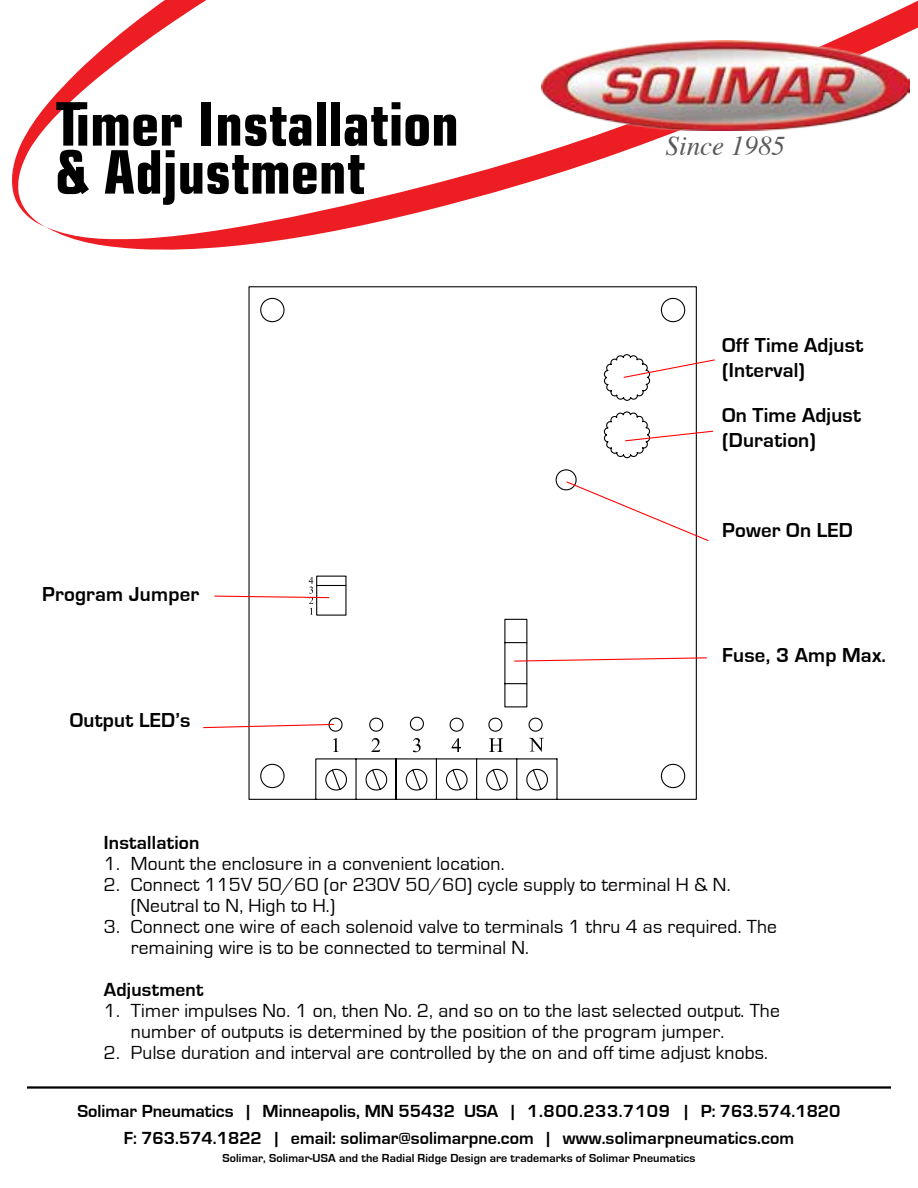
<style>
.page{position:relative;width:918px;height:1188px;background:#fff}
.page>*{position:absolute;margin:0;border:0;box-sizing:border-box;transform-origin:0 0}
.t1{font:700 condensed 60px/48px "Eurostile";color:#000}
.t2{font:italic 27px "Times";color:#58595b}
.t3{font:700 20.85px/25px "Eurostile";letter-spacing:.01em;color:#000}
.t4{font:19.5px/21px "Eurostile";letter-spacing:.01em;color:#000}
.t5{font:700 19.5px "Eurostile";letter-spacing:.01em;color:#000}
.t6{font:700 18px/27px "Eurostile";color:#000;text-align:center}
.t7{font:700 12px "Eurostile";letter-spacing:.01em;color:#000}
</style>
<div class="page">
<svg style="left:12px;top:0;width:906px;height:250px"></svg>
<hr style="left:27px;top:1086px;width:864px;height:3px;background:#000">
<img style="left:542px;top:41px;width:367px;height:90px">
<svg style="left:248px;top:286px;width:449px;height:514px"></svg>
<svg style="left:333px;top:738px;width:5px;height:14px"></svg>
<svg style="left:371px;top:738px;width:9px;height:14px"></svg>
<svg style="left:413px;top:738px;width:8px;height:14px"></svg>
<svg style="left:452px;top:738px;width:9px;height:14px"></svg>
<svg style="left:489px;top:738px;width:14px;height:14px"></svg>
<svg style="left:529px;top:738px;width:15px;height:14px"></svg>
<svg style="left:316px;top:354px;width:335px;height:378px"></svg>
<svg style="left:203px;top:359px;width:512px;height:370px"></svg>
<h1 class="t1" style="left:56px;top:100px;width:405px">Timer Installation &amp; Adjustment</h1>
<p class="t3" style="left:42px;top:582px;width:159px">Program Jumper</p>
<p class="t3" style="left:70px;top:708px;width:122px">Output LED’s</p>
<h2 class="t2" style="left:666px;top:123px;width:121px">Since 1985</h2>
<p class="t3" style="left:722px;top:333px;width:143px">Off Time Adjust (Interval)</p>
<p class="t3" style="left:722px;top:403px;width:140px">On Time Adjust (Duration)</p>
<p class="t3" style="left:722px;top:518px;width:132px">Power On LED</p>
<p class="t3" style="left:722px;top:643px;width:165px">Fuse, 3 Amp Max.</p>
<p class="t5" style="left:104px;top:832px;width:97px">Installation</p>
<p class="t4" style="left:104px;top:854px;width:402px">1. Mount the enclosure in a convenient location.</p>
<p class="t4" style="left:131px;top:875px;width:601px;text-indent:-27px">2. Connect 115V 50/60 (or 230V 50/60) cycle supply to terminal H &amp; N. (Neutral to N, High to H.)</p>
<p class="t4" style="left:131px;top:917px;width:648px;text-indent:-27px">3. Connect one wire of each solenoid valve to terminals 1 thru 4 as required. The remaining wire is to be connected to terminal N.</p>
<p class="t5" style="left:104px;top:979px;width:101px">Adjustment</p>
<p class="t4" style="left:131px;top:1001px;width:650px;text-indent:-27px">1. Timer impulses No. 1 on, then No. 2, and so on to the last selected output. The number of outputs is determined by the position of the program jumper.</p>
<p class="t4" style="left:104px;top:1043px;width:666px">2. Pulse duration and interval are controlled by the on and off time adjust knobs.</p>
<p class="t6" style="left:77px;top:1098px;width:765px">Solimar Pneumatics | Minneapolis, MN 55432 USA | 1.800.233.7109 | P: 763.574.1820<br>F: 763.574.1822 | email: solimar@solimarpne.com | www.solimarpneumatics.com</p>
<p class="t7" style="left:223px;top:1152px;width:474px">Solimar, Solimar-USA and the Radial Ridge Design are trademarks of Solimar Pneumatics</p>
</div>
